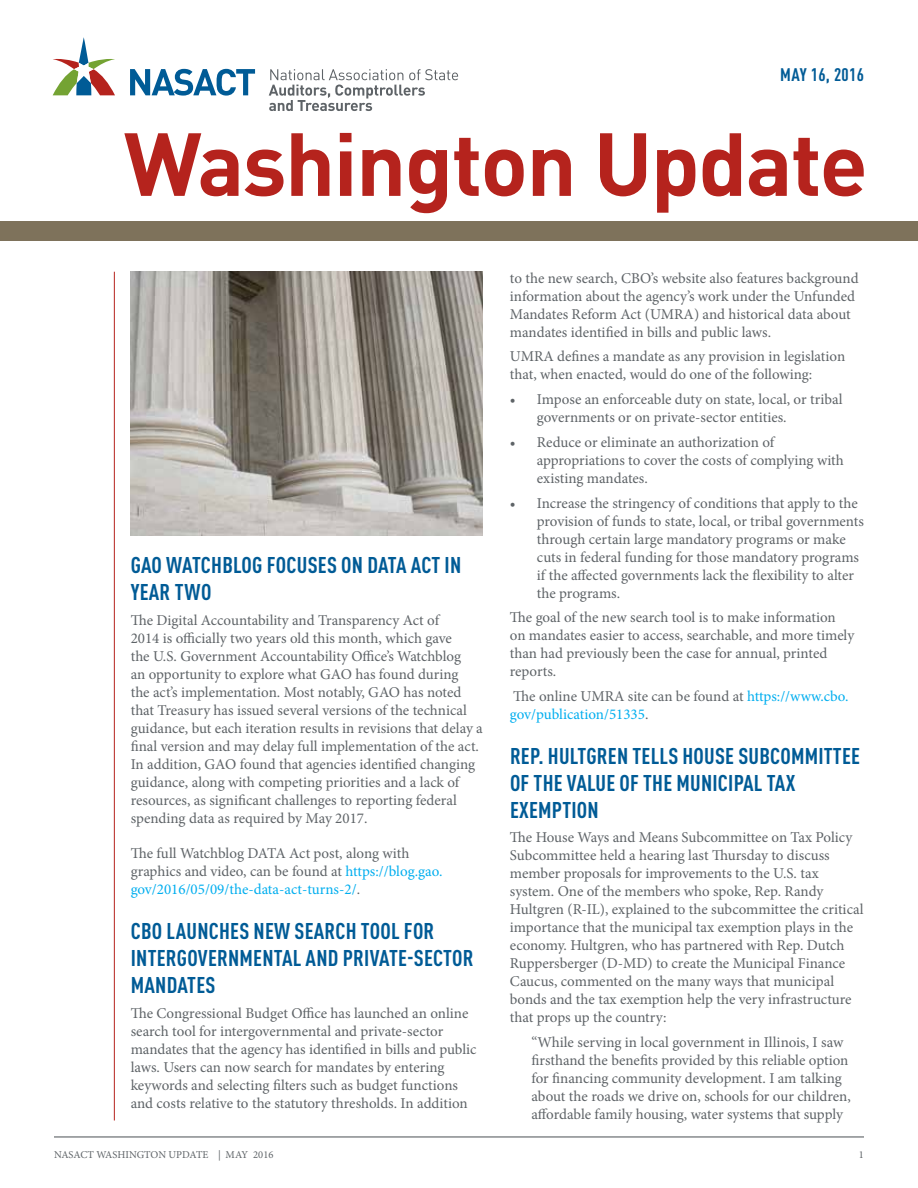
<style>
.page{position:relative;width:918px;height:1188px;background:#fff}
.page>*{position:absolute;margin:0;border:0;box-sizing:border-box;transform-origin:0 0}
.t1{font:700 condensed 22.5px/27px "DINOT";letter-spacing:.01em;color:#005b96}
.t2{font:700 condensed 18px "DINOT";letter-spacing:.02em;color:#005b96}
.t3{font:15px/18px "Minion Pro";letter-spacing:-.005em;color:#5e6367}
.t4{font:15px/18px "Minion Pro";color:#00aeef}
.t5{font:10.5px "Minion Pro";letter-spacing:-.005em;color:#5e6367}
.s1{color:#00aeef}
.s2{color:#5e6367}
</style>
<div class="page">
<hr style="left:54px;top:1136px;width:810px;height:2px;background:#5e6367">
<svg style="left:124px;top:133px;width:740px;height:80px"></svg>
<div style="left:0;top:221px;width:918px;height:20px;background:#7e725b"></div>
<hr style="left:114px;top:272px;width:1px;height:849px;background:#b5231d">
<img style="left:131px;top:272px;width:352px;height:264px">
<svg style="left:269px;top:69px;width:189px;height:42px"></svg>
<svg style="left:130px;top:69px;width:125px;height:27px"></svg>
<svg style="left:53px;top:37px;width:62px;height:58px"></svg>
<p class="t2" style="left:780px;top:64px;width:85px">MAY 16, 2016</p>
<h1 class="t1" style="left:131px;top:551px;width:332px">GAO WATCHBLOG FOCUSES ON DATA ACT IN<br>YEAR TWO</h1>
<p class="t3" style="left:131px;top:611px;width:354px">The Digital Accountability and Transparency Act of<br>2014 is officially two years old this month, which gave<br>the U.S. Government Accountability Office’s Watchblog<br>an opportunity to explore what GAO has found during<br>the act’s implementation. Most notably, GAO has noted that Treasury has issued several versions of the technical guidance, but each iteration results in revisions that delay a final version and may delay full implementation of the act.<br>In addition, GAO found that agencies identified changing guidance, along with competing priorities and a lack of resources, as significant challenges to reporting federal spending data as required by May 2017.</p>
<p class="t3" style="left:131px;top:845px;width:313px">The full Watchblog DATA Act post, along with graphics and video, can be found at <span class="s1">https://blog.gao. gov/2016/05/09/the-data-act-turns-2/</span>.</p>
<h1 class="t1" style="left:131px;top:917px;width:344px">CBO LAUNCHES NEW SEARCH TOOL FOR<br>INTERGOVERNMENTAL AND PRIVATE-SECTOR<br>MANDATES</h1>
<p class="t3" style="left:131px;top:1004px;width:347px">The Congressional Budget Office has launched an online search tool for intergovernmental and private-sector mandates that the agency has identified in bills and public laws. Users can now search for mandates by entering keywords and selecting filters such as budget functions and costs relative to the statutory thresholds. In addition</p>
<p class="t3" style="left:510px;top:269px;width:350px">to the new search, CBO’s website also features background information about the agency’s work under the Unfunded Mandates Reform Act (UMRA) and historical data about mandates identified in bills and public laws.</p>
<p class="t3" style="left:510px;top:348px;width:337px">UMRA defines a mandate as any provision in legislation that, when enacted, would do one of the following:</p>
<p class="t3" style="left:537px;top:390px;width:307px;text-indent:-27px">• Impose an enforceable duty on state, local, or tribal governments or on private-sector entities.</p>
<p class="t3" style="left:537px;top:433px;width:309px;text-indent:-27px">• Reduce or eliminate an authorization of appropriations to cover the costs of complying with existing mandates.</p>
<p class="t3" style="left:537px;top:494px;width:329px;text-indent:-27px">• Increase the stringency of conditions that apply to the provision of funds to state, local, or tribal governments through certain large mandatory programs or make cuts in federal funding for those mandatory programs if the affected governments lack the flexibility to alter the programs.</p>
<p class="t3" style="left:510px;top:609px;width:346px">The goal of the new search tool is to make information on mandates easier to access, searchable, and more timely than had previously been the case for annual, printed reports.</p>
<p class="t4" style="left:510px;top:687px;width:340px"><span class="s2">The online UMRA site can be found at</span> https://www.cbo. gov/publication/51335<span class="s2">.</span></p>
<h1 class="t1" style="left:510px;top:742px;width:352px">REP. HULTGREN TELLS HOUSE SUBCOMMITTEE<br>OF THE VALUE OF THE MUNICIPAL TAX<br>EXEMPTION</h1>
<p class="t3" style="left:510px;top:829px;width:355px">The House Ways and Means Subcommittee on Tax Policy Subcommittee held a hearing last Thursday to discuss member proposals for improvements to the U.S. tax system. One of the members who spoke, Rep. Randy Hultgren (R-IL), explained to the subcommittee the critical importance that the municipal tax exemption plays in the economy. Hultgren, who has partnered with Rep. Dutch Ruppersberger (D-MD) to create the Municipal Finance Caucus, commented on the many ways that municipal bonds and the tax exemption help the very infrastructure that props up the country:</p>
<p class="t3" style="left:532px;top:1033px;width:321px">“While serving in local government in Illinois, I saw firsthand the benefits provided by this reliable option for financing community development. I am talking about the roads we drive on, schools for our children, affordable family housing, water systems that supply</p>
<p class="t5" style="left:54px;top:1147px;width:221px">NASACT WASHINGTON UPDATE | MAY 2016</p>
<p class="t5" style="left:859px;top:1147px;width:7px">1</p>
</div>
